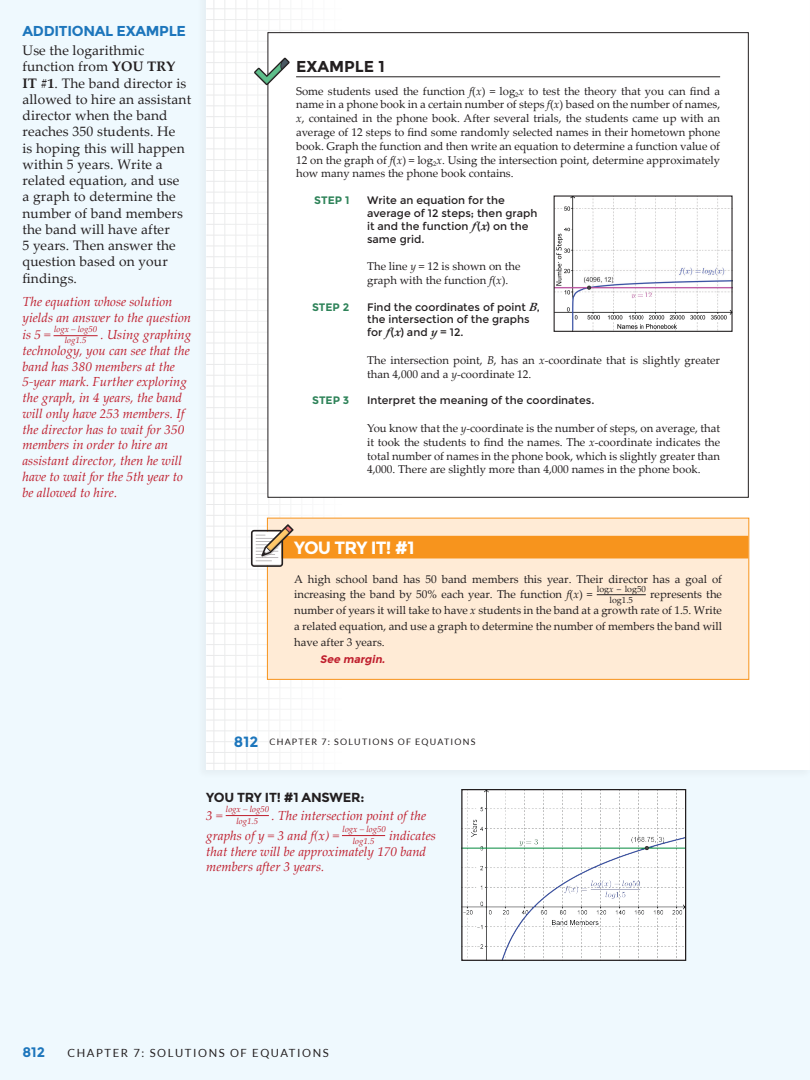
<style>
.page{position:relative;width:810px;height:1080px;background:#eff9fe}
.page>*{position:absolute;margin:0;border:0;box-sizing:border-box;transform-origin:0 0}
.t1{font:700 17.75px "Montserrat";letter-spacing:-.04em;color:#fff}
.t2{font:700 15.75px "Montserrat";color:#231f20}
.Sidebar_Heading{font:700 14.38px "Montserrat";letter-spacing:-.02em;color:#1d76bc}
.t3{font:13.75px/16.2px "Palatino Linotype";letter-spacing:.01em;color:#231f20}
.t4{font:700 13.75px "Montserrat";color:#1d76bc}
.Sidebar_Answer_NO_nu{font:italic 13.12px/15.8px "Palatino Linotype";color:#bf1e2d}
.Sidebar_Answer_Headi{font:700 13.12px "Montserrat";letter-spacing:-.02em;color:#231f20}
.t5{font:11.38px/13.8px "Palatino Linotype";color:#231f20;text-align:justify}
.t6{font:11.25px "Lato";letter-spacing:.14em;color:#231f20}
.t7{font:10.88px/12.9px "Montserrat";color:#231f20}
.t8{font:700 10.88px "Montserrat";color:#2e8359}
.t9{font:italic 700 10.88px "Montserrat";color:#bf1e2d}
.t10{font:8.88px "Lato";letter-spacing:.14em;color:#231f20}
.t11{font:8.88px "Palatino Linotype";color:#231f20}
.Sidebar_Answer_NO_nu-2{font:italic 8.75px "Palatino Linotype";color:#bf1e2d}
.s1{font-weight:700}
.s2{font-style:italic}
.s3{font-family:"Palatino Linotype";font-weight:700;font-style:italic;font-size:11.88px}
.s4{font-family:"Montserrat";font-weight:700;font-size:14.75px;color:#1d76bc}
</style>
<div class="page">
<div style="left:196px;top:0;width:614px;height:780px;background:#ebf5fa"></div>
<div style="left:206px;top:0;width:604px;height:770px;background:#fff"></div>
<hr style="left:807px;top:0;width:3px;height:780px;background:#fff">
<img style="left:463px;top:791px;width:221px;height:168px">
<div style="left:461px;top:789px;width:225px;height:172px;border:1px solid #231f20"></div>
<hr style="left:226px;top:815px;width:43px;height:1px;background:#bf1e2d">
<hr style="left:342px;top:835px;width:43px;height:1px;background:#bf1e2d">
<hr style="left:54px;top:335px;width:44px;height:1px;background:#bf1e2d">
<svg style="left:206px;top:0;width:140px;height:770px"></svg>
<svg style="left:267px;top:32px;width:482px;height:466px"></svg>
<svg style="left:254px;top:58px;width:36px;height:27px"></svg>
<img style="left:556px;top:197px;width:175px;height:133px">
<div style="left:554px;top:195px;width:179px;height:137px;border:1px solid #231f20"></div>
<div style="left:267px;top:518px;width:482px;height:161px;background:#ffebd6"></div>
<div style="left:268px;top:536px;width:480px;height:22px;background:#f7941d"></div>
<div style="left:267px;top:518px;width:482px;height:162px;border:1px solid #f7941d"></div>
<svg style="left:251px;top:524px;width:43px;height:43px"></svg>
<hr style="left:597px;top:594px;width:49px;height:1px;background:#231f20">
<p class="Sidebar_Heading" style="left:22px;top:23px;width:165px">ADDITIONAL EXAMPLE</p>
<p class="t3" style="left:22px;top:42px;width:170px">Use the logarithmic function from <span class="s1">YOU TRY<br>IT #1</span>. The band director is allowed to hire an assistant director when the band reaches 350 students. He<br>is hoping this will happen within 5 years. Write a related equation, and use<br>a graph to determine the number of band members the band will have after<br>5 years. Then answer the question based on your findings.</p>
<p class="Sidebar_Answer_NO_nu" style="left:22px;top:293px;width:170px">The equation whose solution yields an answer to the question</p>
<p class="Sidebar_Answer_NO_nu" style="left:22px;top:326px;width:30px">is 5 =</p>
<p class="Sidebar_Answer_NO_nu-2" style="left:54px;top:322px;width:45px">logx – log50</p>
<p class="Sidebar_Answer_NO_nu" style="left:22px;top:326px;width:170px;text-indent:78px">. Using graphing technology, you can see that the band has 380 members at the<br>5-year mark. Further exploring the graph, in 4 years, the band will only have 253 members. If the director has to wait for 350 members in order to hire an assistant director, then he will have to wait for the 5th year to be allowed to hire.</p>
<p class="Sidebar_Answer_NO_nu-2" style="left:65px;top:334px;width:23px">log1.5</p>
<p class="t2" style="left:296px;top:57px;width:90px">EXAMPLE 1</p>
<p class="t5" style="left:296px;top:83px;width:426px">Some students used the function <span class="s2">f</span>(<span class="s2">x</span>) = log<sub>2</sub><span class="s2">x</span> to test the theory that you can find a name in a phone book in a certain number of steps <span class="s2">f</span>(<span class="s2">x</span>) based on the number of names, <span class="s2">x</span>, contained in the phone book. After several trials, the students came up with an average of 12 steps to find some randomly selected names in their hometown phone book. Graph the function and then write an equation to determine a function value of 12 on the graph of <span class="s2">f</span>(<span class="s2">x</span>) = log<sub>2</sub><span class="s2">x</span>. Using the intersection point, determine approximately how many names the phone book contains.</p>
<p class="t8" style="left:314px;top:194px;width:37px">STEP 1</p>
<p class="t7" style="left:367px;top:194px;width:172px">Write an equation for the average of 12 steps; then graph it and the function <span class="s3">f</span>(<span class="s3">x</span>) on the same grid.</p>
<p class="t5" style="left:367px;top:259px;width:155px">The line <span class="s2">y</span> = 12 is shown on the graph with the function <span class="s2">f</span>(<span class="s2">x</span>).</p>
<p class="t8" style="left:312px;top:300px;width:39px">STEP 2</p>
<p class="t7" style="left:367px;top:300px;width:174px">Find the coordinates of point <span class="s3">B</span>, the intersection of the graphs for <span class="s3">f</span>(<span class="s3">x</span>) and <span class="s3">y</span> = 12.</p>
<p class="t5" style="left:367px;top:353px;width:354px">The intersection point, <span class="s2">B</span>, has an <span class="s2">x</span>-coordinate that is slightly greater than 4,000 and a <span class="s2">y</span>-coordinate 12.</p>
<p class="t8" style="left:312px;top:394px;width:39px">STEP 3</p>
<p class="t7" style="left:367px;top:394px;width:229px">Interpret the meaning of the coordinates.</p>
<p class="t5" style="left:367px;top:421px;width:354px">You know that the <span class="s2">y</span>-coordinate is the number of steps, on average, that it took the students to find the names. The <span class="s2">x</span>-coordinate indicates the total number of names in the phone book, which is slightly greater than 4,000. There are slightly more than 4,000 names in the phone book.</p>
<p class="t1" style="left:294px;top:537px;width:122px">YOU TRY IT! #1</p>
<p class="t5" style="left:294px;top:570px;width:429px;line-height:15.8px">A high school band has 50 band members this year. Their director has a goal of increasing the band by 50% each year. The function <span class="s2">f</span>(<span class="s2">x</span>) =</p>
<p class="t11" style="left:597px;top:582px;width:51px">log<span class="s2">x</span> – log50</p>
<p class="t5" style="left:294px;top:586px;width:429px;line-height:15.8px;text-indent:356px">represents the number of years it will take to have <span class="s2">x</span> students in the band at a growth rate of 1.5. Write a related equation, and use a graph to determine the number of members the band will have after 3 years.</p>
<p class="t9" style="left:320px;top:653px;width:69px">See margin.</p>
<p class="t11" style="left:610px;top:593px;width:25px">log1.5</p>
<p class="t10" style="left:234px;top:737px;width:243px"><span class="s4">812</span> CHAPTER 7: SOLUTIONS OF EQUATIONS</p>
<p class="Sidebar_Answer_Headi" style="left:206px;top:789px;width:160px">YOU TRY IT! #1 ANSWER:</p>
<p class="Sidebar_Answer_NO_nu" style="left:206px;top:807px;width:18px">3 =</p>
<p class="Sidebar_Answer_NO_nu-2" style="left:226px;top:803px;width:45px">logx – log50</p>
<p class="Sidebar_Answer_NO_nu" style="left:206px;top:805px;width:221px;line-height:20px;text-indent:65px">. The intersection point of the graphs of y = 3 and f(x) =</p>
<p class="Sidebar_Answer_NO_nu-2" style="left:237px;top:814px;width:23px">log1.5</p>
<p class="Sidebar_Answer_NO_nu-2" style="left:343px;top:823px;width:45px">logx – log50</p>
<p class="Sidebar_Answer_NO_nu" style="left:206px;top:827px;width:231px;text-indent:183px">indicates that there will be approximately 170 band members after 3 years.</p>
<p class="Sidebar_Answer_NO_nu-2" style="left:353px;top:834px;width:23px">log1.5</p>
<p class="t4" style="left:22px;top:1043px;width:24px">812</p>
<p class="t6" style="left:68px;top:1046px;width:263px">CHAPTER 7: SOLUTIONS OF EQUATIONS</p>
</div>
